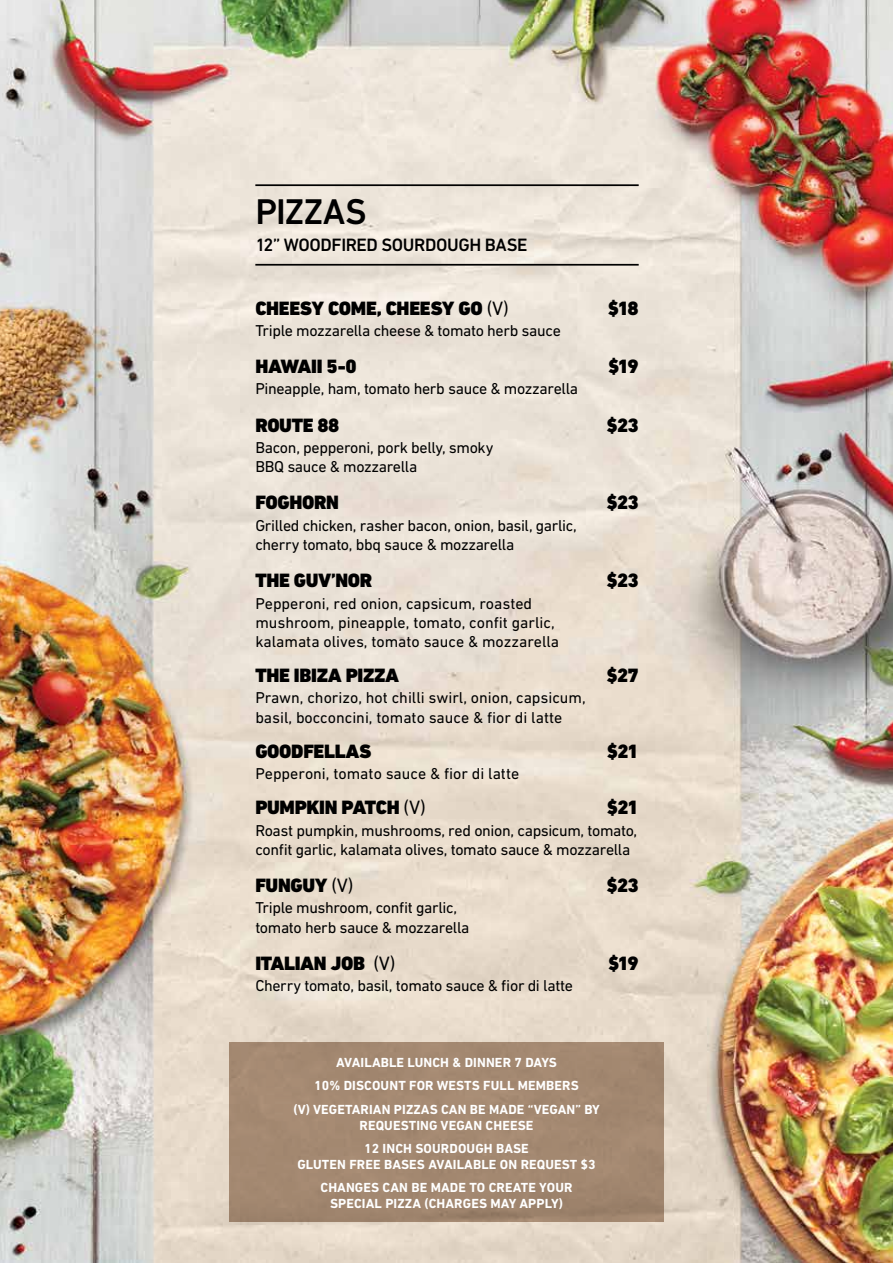
<style>
.page{position:relative;width:893px;height:1263px;background:#fff}
.page>*{position:absolute;margin:0;border:0;box-sizing:border-box;transform-origin:0 0}
.t1{font:500 36.3px "DIN Next CYR";letter-spacing:-.015em;color:#000}
.t2{font:900 19.65px "DIN Next CYR";letter-spacing:-.02em;color:#000}
.t3{font:500 18.15px "DIN Next CYR";letter-spacing:-.02em;color:#000}
.t4{font:16.05px/19.2px "DIN Next CYR";letter-spacing:-.02em;color:#000}
.t5{font:16.05px/19.2px "DIN Next CYR";color:#000}
.t6{font:700 13.35px/23.7px "DIN Next CYR";letter-spacing:.01em;color:#fff;text-align:center}
.s1{font-weight:400}
</style>
<div class="page">
<img style="left:0;top:0;width:893px;height:1263px">
<div style="left:229px;top:1042px;width:434px;height:180px;background:#a38870"></div>
<hr style="left:255px;top:184px;width:384px;height:2px;background:#000">
<hr style="left:255px;top:264px;width:384px;height:2px;background:#000">
<h1 class="t1" style="left:255px;top:190px;width:113px">PIZZAS</h1>
<p class="t3" style="left:255px;top:234px;width:273px">12” WOODFIRED SOURDOUGH BASE</p>
<p class="t2" style="left:255px;top:296px;width:255px">CHEESY COME, CHEESY GO <span class="s1">(V)</span></p>
<p class="t2" style="left:608px;top:296px;width:32px">$18</p>
<p class="t4" style="left:255px;top:321px;width:307px">Triple mozzarella cheese &amp; tomato herb sauce</p>
<p class="t2" style="left:255px;top:355px;width:103px">HAWAII 5-0</p>
<p class="t2" style="left:608px;top:355px;width:32px">$19</p>
<p class="t4" style="left:255px;top:379px;width:324px">Pineapple, ham, tomato herb sauce &amp; mozzarella</p>
<p class="t2" style="left:255px;top:413px;width:86px">ROUTE 88</p>
<p class="t2" style="left:607px;top:413px;width:34px">$23</p>
<p class="t4" style="left:255px;top:438px;width:239px">Bacon, pepperoni, pork belly, smoky<br>BBQ sauce &amp; mozzarella</p>
<p class="t2" style="left:255px;top:491px;width:85px">FOGHORN</p>
<p class="t2" style="left:607px;top:491px;width:34px">$23</p>
<p class="t4" style="left:255px;top:515px;width:323px">Grilled chicken, rasher bacon, onion, basil, garlic, cherry tomato, bbq sauce &amp; mozzarella</p>
<p class="t2" style="left:255px;top:569px;width:119px">THE GUV’NOR</p>
<p class="t2" style="left:607px;top:569px;width:34px">$23</p>
<p class="t5" style="left:255px;top:593px;width:305px">Pepperoni, red onion, capsicum, roasted mushroom, pineapple, tomato, confit garlic, kalamata olives, tomato sauce &amp; mozzarella</p>
<p class="t2" style="left:255px;top:664px;width:145px">THE IBIZA PIZZA</p>
<p class="t2" style="left:606px;top:664px;width:34px">$27</p>
<p class="t5" style="left:255px;top:688px;width:332px">Prawn, chorizo, hot chilli swirl, onion, capsicum, basil, bocconcini, tomato sauce &amp; fior di latte</p>
<p class="t2" style="left:255px;top:739px;width:117px">GOODFELLAS</p>
<p class="t2" style="left:607px;top:739px;width:33px">$21</p>
<p class="t5" style="left:255px;top:764px;width:265px">Pepperoni, tomato sauce &amp; fior di latte</p>
<p class="t2" style="left:255px;top:796px;width:172px">PUMPKIN PATCH <span class="s1">(V)</span></p>
<p class="t2" style="left:607px;top:796px;width:33px">$21</p>
<p class="t4" style="left:255px;top:820px;width:383px">Roast pumpkin, mushrooms, red onion, capsicum, tomato, confit garlic, kalamata olives, tomato sauce &amp; mozzarella</p>
<p class="t2" style="left:255px;top:874px;width:100px">FUNGUY <span class="s1">(V)</span></p>
<p class="t2" style="left:607px;top:874px;width:34px">$23</p>
<p class="t4" style="left:255px;top:898px;width:216px">Triple mushroom, confit garlic, tomato herb sauce &amp; mozzarella</p>
<p class="t2" style="left:255px;top:951px;width:142px">ITALIAN JOB <span class="s1">(V)</span></p>
<p class="t2" style="left:608px;top:951px;width:32px">$19</p>
<p class="t4" style="left:255px;top:976px;width:319px">Cherry tomato, basil, tomato sauce &amp; fior di latte</p>
<p class="t6" style="left:293px;top:1050px;width:308px">AVAILABLE LUNCH &amp; DINNER 7 DAYS<br>10% DISCOUNT FOR WESTS FULL MEMBERS<br>(V) VEGETARIAN PIZZAS CAN BE MADE “VEGAN” BY</p>
<p class="t6" style="left:360px;top:1113px;width:175px">REQUESTING VEGAN CHEESE<br>12 INCH SOURDOUGH BASE</p>
<p class="t6" style="left:297px;top:1152px;width:300px">GLUTEN FREE BASES AVAILABLE ON REQUEST $3<br>CHANGES CAN BE MADE TO CREATE YOUR</p>
<p class="t6" style="left:330px;top:1191px;width:234px">SPECIAL PIZZA (CHARGES MAY APPLY)</p>
</div>
